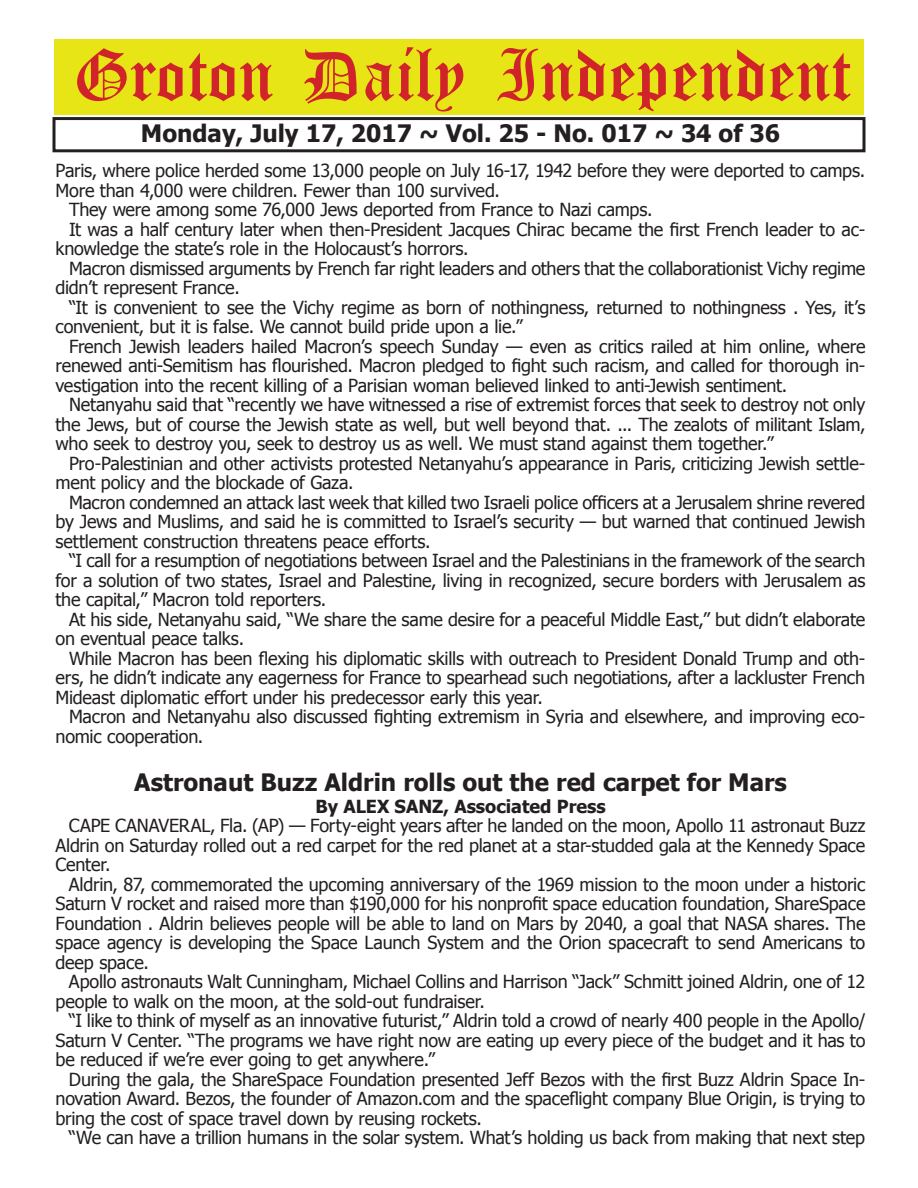
<style>
.page{position:relative;width:918px;height:1188px;background:#fff}
.page>*{position:absolute;margin:0;border:0;box-sizing:border-box;transform-origin:0 0}
.t1{font:54px "Old English Five";color:#d1232a}
.t2{font:700 24px "Tahoma";color:#231f20}
.t3{font:18px/19.5px "Tahoma";letter-spacing:-.01em;color:#231f20;text-align:justify}
.t4{font:700 18px "Tahoma";color:#231f20}
</style>
<div class="page">
<div style="left:52px;top:117px;width:814px;height:35px;border:3px solid #231f20"></div>
<div style="left:54px;top:40px;width:810px;height:75px;background:#e7e515"></div>
<h1 class="t1" style="left:73px;top:50px;width:779px">Groton Daily Independent</h1>
<h2 class="t2" style="left:141px;top:116px;width:641px">Monday, July 17, 2017 ~ Vol. 25 - No. 017 ~ 34 of 36</h2>
<p class="t3" style="left:56px;top:160px;width:811px">Paris, where police herded some 13,000 people on July 16-17, 1942 before they were deported to camps.</p>
<p class="t3" style="left:56px;top:180px;width:446px">More than 4,000 were children. Fewer than 100 survived.</p>
<p class="t3" style="left:69px;top:199px;width:585px">They were among some 76,000 Jews deported from France to Nazi camps.</p>
<p class="t3" style="left:69px;top:219px;width:798px">It was a half century later when then-President Jacques Chirac became the first French leader to ac-</p>
<p class="t3" style="left:56px;top:238px;width:415px">knowledge the state’s role in the Holocaust’s horrors.</p>
<p class="t3" style="left:69px;top:258px;width:798px">Macron dismissed arguments by French far right leaders and others that the collaborationist Vichy regime</p>
<p class="t3" style="left:56px;top:277px;width:186px">didn’t represent France.</p>
<p class="t3" style="left:69px;top:297px;width:798px">“It is convenient to see the Vichy regime as born of nothingness, returned to nothingness . Yes, it’s</p>
<p class="t3" style="left:56px;top:316px;width:469px">convenient, but it is false. We cannot build pride upon a lie.”</p>
<p class="t3" style="left:69px;top:336px;width:798px">French Jewish leaders hailed Macron’s speech Sunday — even as critics railed at him online, where</p>
<p class="t3" style="left:56px;top:355px;width:812px">renewed anti-Semitism has flourished. Macron pledged to fight such racism, and called for thorough in-</p>
<p class="t3" style="left:56px;top:375px;width:733px">vestigation into the recent killing of a Parisian woman believed linked to anti-Jewish sentiment.</p>
<p class="t3" style="left:69px;top:394px;width:798px">Netanyahu said that “recently we have witnessed a rise of extremist forces that seek to destroy not only</p>
<p class="t3" style="left:56px;top:414px;width:812px">the Jews, but of course the Jewish state as well, but well beyond that. ... The zealots of militant Islam,</p>
<p class="t3" style="left:56px;top:433px;width:720px">who seek to destroy you, seek to destroy us as well. We must stand against them together.”</p>
<p class="t3" style="left:69px;top:453px;width:798px">Pro-Palestinian and other activists protested Netanyahu’s appearance in Paris, criticizing Jewish settle-</p>
<p class="t3" style="left:56px;top:472px;width:300px">ment policy and the blockade of Gaza.</p>
<p class="t3" style="left:69px;top:492px;width:798px">Macron condemned an attack last week that killed two Israeli police officers at a Jerusalem shrine revered</p>
<p class="t3" style="left:56px;top:511px;width:811px">by Jews and Muslims, and said he is committed to Israel’s security — but warned that continued Jewish</p>
<p class="t3" style="left:56px;top:531px;width:377px">settlement construction threatens peace efforts.</p>
<p class="t3" style="left:69px;top:550px;width:798px">“I call for a resumption of negotiations between Israel and the Palestinians in the framework of the search</p>
<p class="t3" style="left:56px;top:570px;width:812px">for a solution of two states, Israel and Palestine, living in recognized, secure borders with Jerusalem as</p>
<p class="t3" style="left:56px;top:589px;width:272px">the capital,” Macron told reporters.</p>
<p class="t3" style="left:69px;top:609px;width:798px">At his side, Netanyahu said, “We share the same desire for a peaceful Middle East,” but didn’t elaborate</p>
<p class="t3" style="left:56px;top:628px;width:190px">on eventual peace talks.</p>
<p class="t3" style="left:69px;top:648px;width:798px">While Macron has been flexing his diplomatic skills with outreach to President Donald Trump and oth-</p>
<p class="t3" style="left:56px;top:667px;width:811px">ers, he didn’t indicate any eagerness for France to spearhead such negotiations, after a lackluster French</p>
<p class="t3" style="left:56px;top:687px;width:489px">Mideast diplomatic effort under his predecessor early this year.</p>
<p class="t3" style="left:69px;top:706px;width:798px">Macron and Netanyahu also discussed fighting extremism in Syria and elsewhere, and improving eco-</p>
<p class="t3" style="left:56px;top:726px;width:149px">nomic cooperation.</p>
<h2 class="t2" style="left:134px;top:766px;width:654px">Astronaut Buzz Aldrin rolls out the red carpet for Mars</h2>
<p class="t4" style="left:315px;top:794px;width:292px">By ALEX SANZ, Associated Press</p>
<p class="t3" style="left:55px;top:815px;width:811px;text-indent:14px">CAPE CANAVERAL, Fla. (AP) — Forty-eight years after he landed on the moon, Apollo 11 astronaut Buzz Aldrin on Saturday rolled out a red carpet for the red planet at a star-studded gala at the Kennedy Space Center.</p>
<p class="t3" style="left:55px;top:874px;width:812px;text-indent:14px">Aldrin, 87, commemorated the upcoming anniversary of the 1969 mission to the moon under a historic Saturn V rocket and raised more than $190,000 for his nonprofit space education foundation, ShareSpace Foundation . Aldrin believes people will be able to land on Mars by 2040, a goal that NASA shares. The space agency is developing the Space Launch System and the Orion spacecraft to send Americans to deep space.</p>
<p class="t3" style="left:55px;top:971px;width:811px;text-indent:14px">Apollo astronauts Walt Cunningham, Michael Collins and Harrison “Jack” Schmitt joined Aldrin, one of 12 people to walk on the moon, at the sold-out fundraiser.</p>
<p class="t3" style="left:55px;top:1010px;width:812px;text-indent:14px">“I like to think of myself as an innovative futurist,” Aldrin told a crowd of nearly 400 people in the Apollo/ Saturn V Center. “The programs we have right now are eating up every piece of the budget and it has to be reduced if we’re ever going to get anywhere.”</p>
<p class="t3" style="left:55px;top:1069px;width:812px;text-indent:14px">During the gala, the ShareSpace Foundation presented Jeff Bezos with the first Buzz Aldrin Space In&shy;novation Award. Bezos, the founder of Amazon.com and the spaceflight company Blue Origin, is trying to bring the cost of space travel down by reusing rockets.</p>
<p class="t3" style="left:69px;top:1127px;width:798px">“We can have a trillion humans in the solar system. What’s holding us back from making that next step</p>
</div>
